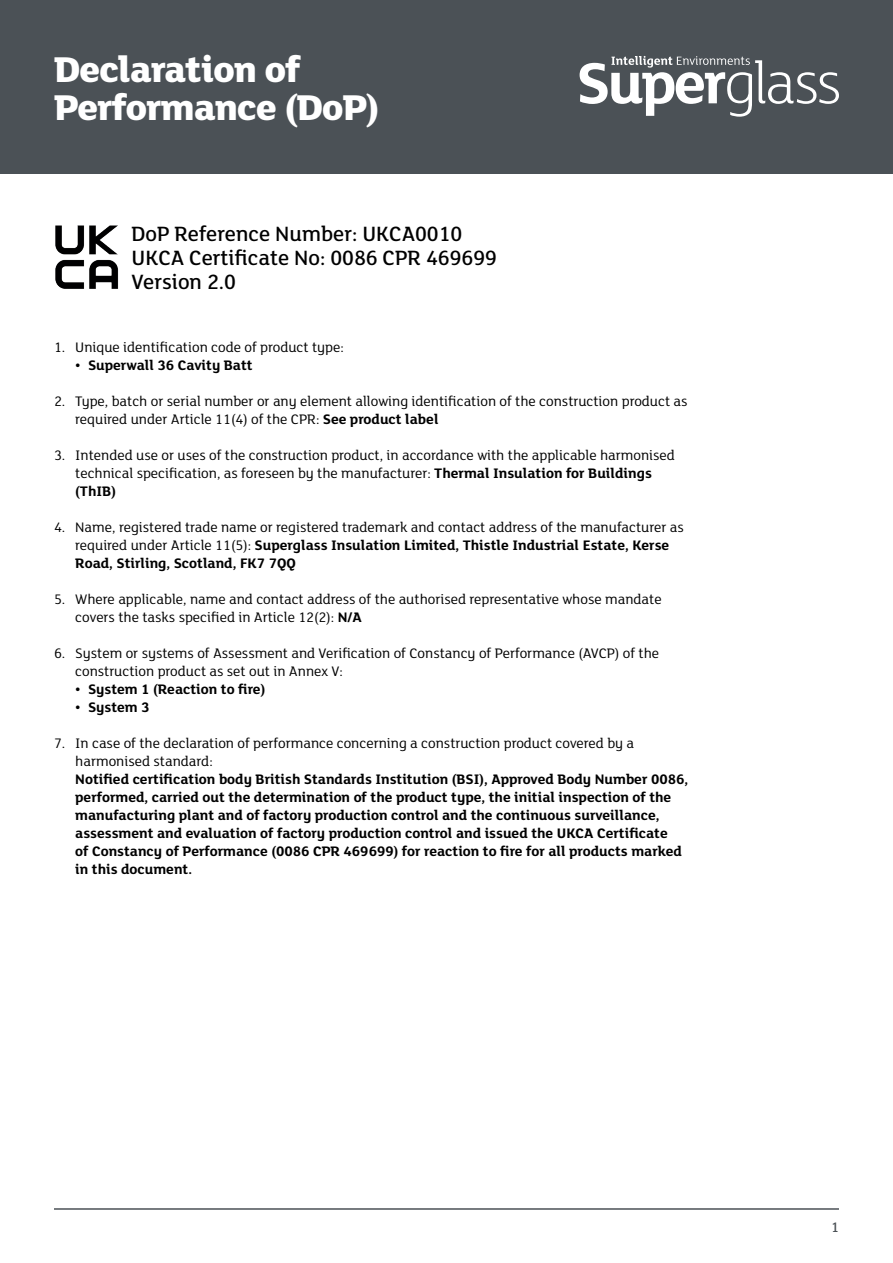
<style>
.page{position:relative;width:893px;height:1263px;background:#fff}
.page>*{position:absolute;margin:0;border:0;box-sizing:border-box;transform-origin:0 0}
.t1{font:800 39px/37.5px "FS Lola";letter-spacing:-.02em;color:#fff}
.t2{font:500 22.5px "FS Lola";color:#000}
.t3{font:15px/18px "FS Lola";color:#000}
.t4{font:700 15px/18px "FS Lola";color:#000}
.t5{font:500 15px "FS Lola";color:#4b5156}
.s1{font-weight:700}
.s2{font-weight:400}
</style>
<div class="page">
<div style="left:0;top:0;width:893px;height:173px;background:#4b5156"></div>
<svg style="left:580px;top:56px;width:259px;height:61px"></svg>
<hr style="left:54px;top:1208px;width:785px;height:2px;background:#4b5156">
<img style="left:55px;top:225px;width:64px;height:64px">
<h1 class="t1" style="left:54px;top:49px;width:327px">Declaration of<br>Performance (DoP)</h1>
<p class="t2" style="left:132px;top:219px;width:332px">DoP Reference Number: UKCA0010</p>
<p class="t2" style="left:132px;top:243px;width:367px">UKCA Certificate No: 0086 CPR 469699</p>
<p class="t2" style="left:132px;top:267px;width:106px">Version 2.0</p>
<p class="t3" style="left:54px;top:337px;width:291px">1. Unique identification code of product type:</p>
<p class="t4" style="left:75px;top:355px;width:179px">• Superwall 36 Cavity Batt</p>
<p class="t3" style="left:75px;top:391px;width:614px;text-indent:-21px">2. Type, batch or serial number or any element allowing identification of the construction product as required under Article 11(4) of the CPR: <span class="s1">See product label</span></p>
<p class="t3" style="left:75px;top:445px;width:601px;text-indent:-21px">3. Intended use or uses of the construction product, in accordance with the applicable harmonised technical specification, as foreseen by the manufacturer: <span class="s1">Thermal Insulation for Buildings (ThIB)</span></p>
<p class="t3" style="left:75px;top:517px;width:610px;text-indent:-21px">4. Name, registered trade name or registered trademark and contact address of the manufacturer as required under Article 11(5): <span class="s1">Superglass Insulation Limited, Thistle Industrial Estate, Kerse<br>Road, Stirling, Scotland, FK7 7QQ</span></p>
<p class="t3" style="left:75px;top:589px;width:588px;text-indent:-21px">5. Where applicable, name and contact address of the authorised representative whose mandate covers the tasks specified in Article 12(2): <span class="s1">N/A</span></p>
<p class="t3" style="left:75px;top:643px;width:585px;text-indent:-21px">6. System or systems of Assessment and Verification of Constancy of Performance (AVCP) of the construction product as set out in Annex V:</p>
<p class="t4" style="left:75px;top:679px;width:192px">• System 1 (Reaction to fire)</p>
<p class="t4" style="left:75px;top:697px;width:76px">• System 3</p>
<p class="t4" style="left:75px;top:733px;width:614px;text-indent:-21px"><span class="s2">7. In case of the declaration of performance concerning a construction product covered by a harmonised standard:<br></span>Notified certification body British Standards Institution (BSI), Approved Body Number 0086, performed, carried out the determination of the product type, the initial inspection of the manufacturing plant and of factory production control and the continuous surveillance, assessment and evaluation of factory production control and issued the UKCA Certificate<br>of Constancy of Performance (0086 CPR 469699) for reaction to fire for all products marked in this document.</p>
<p class="t5" style="left:831px;top:1217px;width:9px">1</p>
</div>
